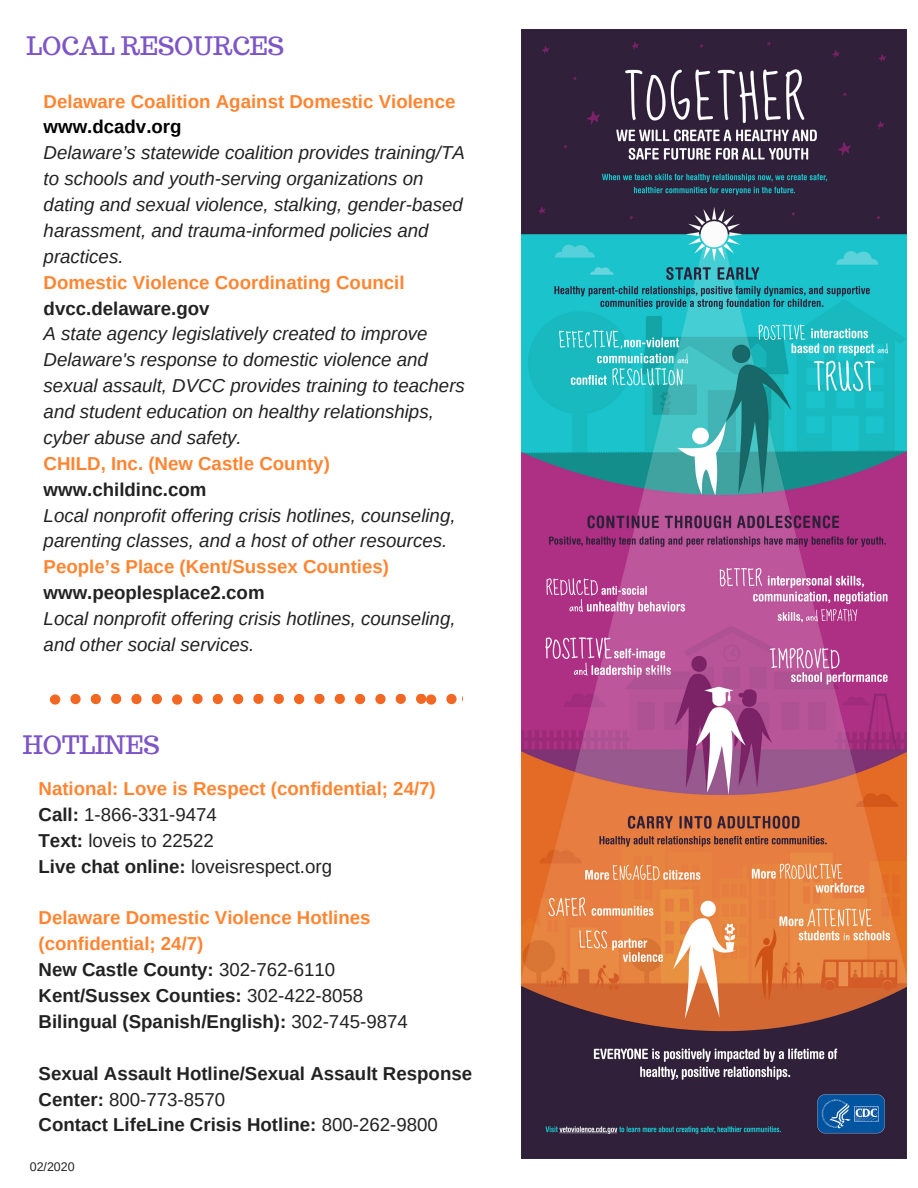
<style>
.page{position:relative;width:918px;height:1188px;background:#fff}
.page>*{position:absolute;margin:0;border:0;box-sizing:border-box;transform-origin:0 0}
.t1{font:24.9px "Trocchi";color:#7d55c7}
.t2{font:italic 18.75px/25.8px "Arimo";color:#222}
.t3{font:700 18.75px/25.8px "Arimo";color:#222}
.t4{font:700 18.75px "Arimo";color:#ff8532}
.t5{font:18.75px/25.8px "Arimo";color:#222}
.t6{font:700 18.75px "Arimo";color:#000}
.t7{font:12.45px "Arimo";color:#222}
.s1{font-weight:700;color:#ff8532}
.s2{font-weight:700}
.s3{color:#ff8532}
.s4{font-weight:400}
</style>
<div class="page">
<img style="left:522px;top:30px;width:384px;height:1128px">
<svg style="left:50px;top:695px;width:413px;height:10px"></svg>
<h1 class="t1" style="left:27px;top:29px;width:259px">LOCAL RESOURCES</h1>
<p class="t4" style="left:44px;top:91px;width:413px">Delaware Coalition Against Domestic Violence</p>
<p class="t6" style="left:44px;top:116px;width:139px">www.dcadv.org</p>
<p class="t2" style="left:44px;top:140px;width:423px">Delaware’s statewide coalition provides training/TA to schools and youth-serving organizations on dating and sexual violence, stalking, gender-based harassment, and trauma-informed policies and practices.</p>
<p class="t4" style="left:44px;top:272px;width:362px">Domestic Violence Coordinating Council</p>
<p class="t3" style="left:44px;top:295px;width:168px">dvcc.delaware.gov</p>
<p class="t2" style="left:44px;top:321px;width:423px">A state agency legislatively created to improve Delaware's response to domestic violence and sexual assault, DVCC provides training to teachers and student education on healthy relationships, cyber abuse and safety.</p>
<p class="t4" style="left:44px;top:453px;width:288px">CHILD, Inc. (New Castle County)</p>
<p class="t3" style="left:44px;top:476px;width:164px">www.childinc.com</p>
<p class="t2" style="left:44px;top:502px;width:413px">Local nonprofit offering crisis hotlines, counseling, parenting classes, and a host of other resources.</p>
<p class="t4" style="left:44px;top:556px;width:347px">People’s Place (Kent/Sussex Counties)</p>
<p class="t3" style="left:44px;top:580px;width:222px">www.peoplesplace2.com</p>
<p class="t2" style="left:44px;top:606px;width:413px">Local nonprofit offering crisis hotlines, counseling, and other social services.</p>
<h1 class="t1" style="left:23px;top:729px;width:139px">HOTLINES</h1>
<p class="t5" style="left:39px;top:776px;width:399px"><span class="s1">National: Love is Respect (confidential; 24/7)<br></span><span class="s2">Call:</span> 1-866-331-9474<br><span class="s2">Text:</span> loveis to 22522<br><span class="s2">Live chat online:</span> loveisrespect.org</p>
<p class="t3" style="left:39px;top:905px;width:371px"><span class="s3">Delaware Domestic Violence Hotlines (confidential; 24/7)<br></span>New Castle County: <span class="s4">302-762-6110<br></span>Kent/Sussex Counties: <span class="s4">302-422-8058<br></span>Bilingual (Spanish/English): <span class="s4">302-745-9874</span></p>
<p class="t3" style="left:39px;top:1060px;width:435px">Sexual Assault Hotline/Sexual Assault Response<br>Center: <span class="s4">800-773-8570<br></span>Contact LifeLine Crisis Hotline: <span class="s4">800-262-9800</span></p>
<p class="t7" style="left:30px;top:1159px;width:46px">02/2020</p>
</div>
